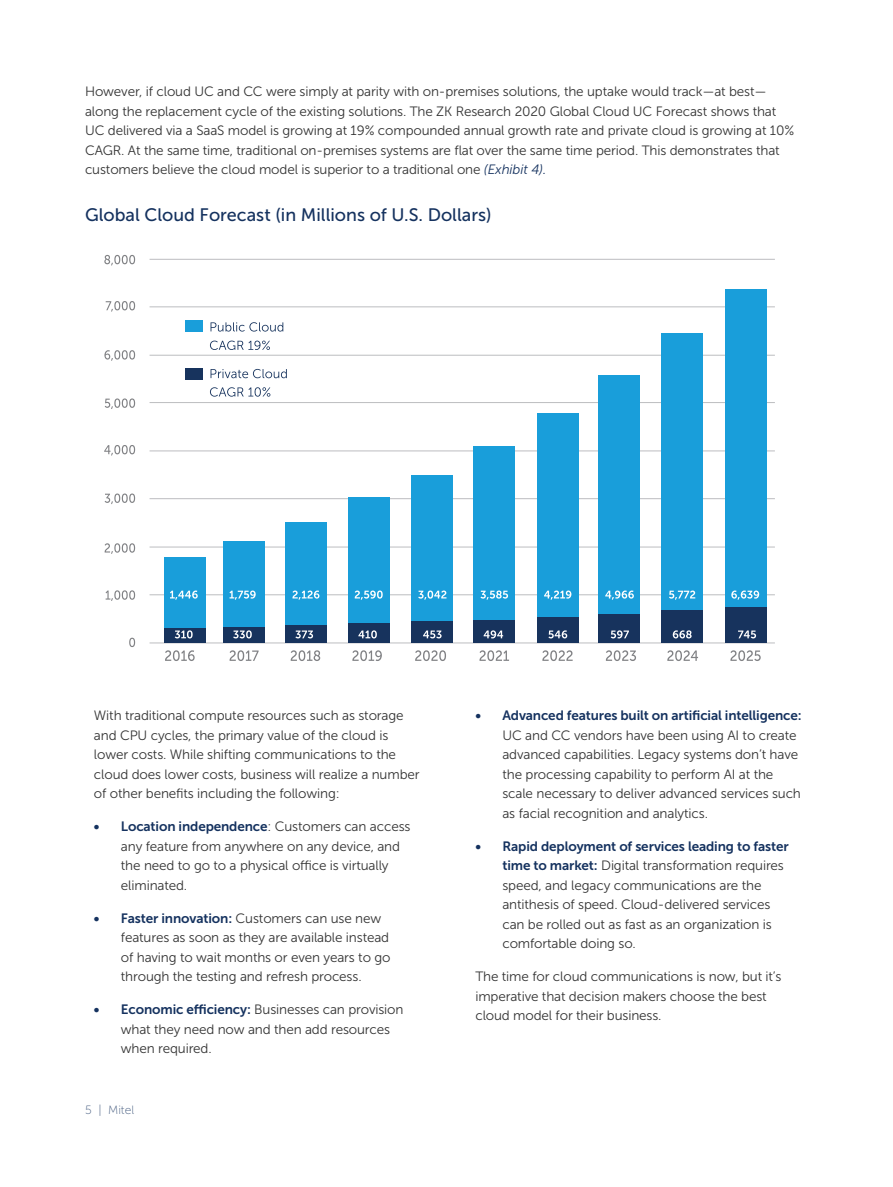
<style>
.page{position:relative;width:893px;height:1187px;background:#fff}
.page>*{position:absolute;margin:0;border:0;box-sizing:border-box;transform-origin:0 0}
.Chapter_Intro_paragr{font:18px "Museo Sans 500";color:#15325f}
.body_text{font:13.5px/19.5px "Museo Sans 300";letter-spacing:-.01em;color:#333}
.t1{font:12px "Museo Sans 100";color:#445b7f}
.s1{font-style:italic;color:#15325f}
.s2{font-family:"Museo Sans 700";color:#15325f}
</style>
<div class="page">
<hr style="left:150px;top:642px;width:625px;height:1px;background:#bcbdc0">
<hr style="left:150px;top:594px;width:625px;height:1px;background:#bcbdc0">
<hr style="left:150px;top:546px;width:625px;height:1px;background:#bcbdc0">
<hr style="left:150px;top:498px;width:625px;height:1px;background:#bcbdc0">
<hr style="left:150px;top:402px;width:625px;height:1px;background:#bcbdc0">
<hr style="left:150px;top:355px;width:625px;height:1px;background:#bcbdc0">
<hr style="left:150px;top:306px;width:625px;height:1px;background:#bcbdc0">
<hr style="left:150px;top:259px;width:625px;height:1px;background:#bcbdc0">
<hr style="left:150px;top:450px;width:625px;height:1px;background:#bcbdc0">
<div style="left:164px;top:628px;width:41px;height:15px;background:#17335d"></div>
<div style="left:223px;top:626px;width:42px;height:17px;background:#17335d"></div>
<div style="left:285px;top:624px;width:41px;height:19px;background:#17335d"></div>
<div style="left:348px;top:623px;width:41px;height:20px;background:#17335d"></div>
<div style="left:411px;top:620px;width:42px;height:23px;background:#17335d"></div>
<div style="left:473px;top:619px;width:42px;height:24px;background:#17335d"></div>
<div style="left:537px;top:617px;width:41px;height:26px;background:#17335d"></div>
<div style="left:598px;top:613px;width:42px;height:30px;background:#17335d"></div>
<div style="left:661px;top:610px;width:42px;height:33px;background:#17335d"></div>
<div style="left:725px;top:607px;width:41px;height:36px;background:#17335d"></div>
<div style="left:185px;top:319px;width:17px;height:12px;background:#199eda"></div>
<div style="left:185px;top:368px;width:17px;height:12px;background:#17335d"></div>
<svg style="left:129px;top:637px;width:6px;height:10px"></svg>
<svg style="left:106px;top:590px;width:29px;height:11px"></svg>
<svg style="left:105px;top:543px;width:30px;height:11px"></svg>
<svg style="left:105px;top:493px;width:30px;height:11px"></svg>
<svg style="left:104px;top:445px;width:31px;height:10px"></svg>
<svg style="left:105px;top:398px;width:30px;height:11px"></svg>
<svg style="left:104px;top:350px;width:31px;height:11px"></svg>
<svg style="left:106px;top:301px;width:29px;height:10px"></svg>
<svg style="left:104px;top:255px;width:31px;height:10px"></svg>
<svg style="left:230px;top:650px;width:29px;height:11px"></svg>
<svg style="left:291px;top:650px;width:29px;height:11px"></svg>
<svg style="left:352px;top:650px;width:30px;height:11px"></svg>
<svg style="left:415px;top:650px;width:31px;height:11px"></svg>
<svg style="left:479px;top:650px;width:30px;height:11px"></svg>
<svg style="left:542px;top:650px;width:31px;height:11px"></svg>
<svg style="left:606px;top:650px;width:30px;height:11px"></svg>
<svg style="left:667px;top:650px;width:31px;height:11px"></svg>
<svg style="left:730px;top:650px;width:31px;height:11px"></svg>
<svg style="left:165px;top:650px;width:30px;height:11px"></svg>
<svg style="left:175px;top:630px;width:18px;height:8px"></svg>
<svg style="left:233px;top:630px;width:19px;height:8px"></svg>
<svg style="left:295px;top:630px;width:18px;height:8px"></svg>
<svg style="left:358px;top:630px;width:19px;height:8px"></svg>
<svg style="left:423px;top:630px;width:19px;height:8px"></svg>
<svg style="left:484px;top:630px;width:19px;height:8px"></svg>
<svg style="left:548px;top:630px;width:19px;height:8px"></svg>
<svg style="left:611px;top:630px;width:18px;height:8px"></svg>
<svg style="left:673px;top:630px;width:19px;height:8px"></svg>
<svg style="left:738px;top:630px;width:18px;height:8px"></svg>
<div style="left:164px;top:557px;width:41px;height:71px;background:#199eda"></div>
<div style="left:223px;top:541px;width:42px;height:85px;background:#199eda"></div>
<div style="left:285px;top:522px;width:41px;height:102px;background:#199eda"></div>
<div style="left:348px;top:497px;width:41px;height:126px;background:#199eda"></div>
<div style="left:411px;top:475px;width:42px;height:145px;background:#199eda"></div>
<div style="left:473px;top:446px;width:42px;height:173px;background:#199eda"></div>
<div style="left:537px;top:413px;width:41px;height:204px;background:#199eda"></div>
<div style="left:598px;top:375px;width:42px;height:238px;background:#199eda"></div>
<div style="left:661px;top:333px;width:42px;height:277px;background:#199eda"></div>
<div style="left:725px;top:289px;width:41px;height:318px;background:#199eda"></div>
<svg style="left:170px;top:590px;width:28px;height:9px"></svg>
<svg style="left:229px;top:590px;width:27px;height:9px"></svg>
<svg style="left:292px;top:590px;width:27px;height:9px"></svg>
<svg style="left:355px;top:590px;width:28px;height:9px"></svg>
<svg style="left:418px;top:590px;width:28px;height:9px"></svg>
<svg style="left:480px;top:590px;width:28px;height:9px"></svg>
<svg style="left:544px;top:590px;width:27px;height:9px"></svg>
<svg style="left:605px;top:590px;width:29px;height:9px"></svg>
<svg style="left:669px;top:590px;width:26px;height:9px"></svg>
<svg style="left:731px;top:590px;width:28px;height:9px"></svg>
<svg style="left:211px;top:322px;width:72px;height:9px"></svg>
<svg style="left:210px;top:340px;width:60px;height:10px"></svg>
<svg style="left:211px;top:369px;width:76px;height:9px"></svg>
<svg style="left:210px;top:387px;width:60px;height:9px"></svg>
<p class="body_text" style="left:85px;top:82px;width:711px">However, if cloud UC and CC were simply at parity with on-premises solutions, the uptake would track—at best— along the replacement cycle of the existing solutions. The ZK Research 2020 Global Cloud UC Forecast shows that UC delivered via a SaaS model is growing at 19% compounded annual growth rate and private cloud is growing at 10% CAGR. At the same time, traditional on-premises systems are flat over the same time period. This demonstrates that customers believe the cloud model is superior to a traditional one <span class="s1">(Exhibit 4).</span></p>
<p class="Chapter_Intro_paragr" style="left:85px;top:205px;width:408px">Global Cloud Forecast (in Millions of U.S. Dollars)</p>
<p class="body_text" style="left:94px;top:706px;width:327px">With traditional compute resources such as storage and CPU cycles, the primary value of the cloud is lower costs. While shifting communications to the cloud does lower costs, business will realize a number of other benefits including the following:</p>
<p class="body_text" style="left:121px;top:817px;width:291px;text-indent:-27px"><span class="s2">• Location independence</span>: Customers can access any feature from anywhere on any device, and the need to go to a physical office is virtually eliminated.</p>
<p class="body_text" style="left:121px;top:908px;width:271px;text-indent:-27px"><span class="s2">• Faster innovation:</span> Customers can use new features as soon as they are available instead of having to wait months or even years to go through the testing and refresh process.</p>
<p class="body_text" style="left:121px;top:1000px;width:284px;text-indent:-27px"><span class="s2">• Economic efficiency:</span> Businesses can provision what they need now and then add resources when required.</p>
<p class="t1" style="left:85px;top:1103px;width:51px">5 | Mitel</p>
<p class="body_text" style="left:502px;top:706px;width:301px;text-indent:-27px"><span class="s2">• Advanced features built on artificial intelligence:<br></span>UC and CC vendors have been using AI to create advanced capabilities. Legacy systems don’t have the processing capability to perform AI at the scale necessary to deliver advanced services such as facial recognition and analytics.</p>
<p class="body_text" style="left:502px;top:836px;width:288px;text-indent:-27px"><span class="s2">• Rapid deployment of services leading to faster time to market:</span> Digital transformation requires speed, and legacy communications are the antithesis of speed. Cloud-delivered services can be rolled out as fast as an organization is comfortable doing so.</p>
<p class="body_text" style="left:475px;top:967px;width:308px">The time for cloud communications is now, but it’s imperative that decision makers choose the best cloud model for their business.</p>
</div>
